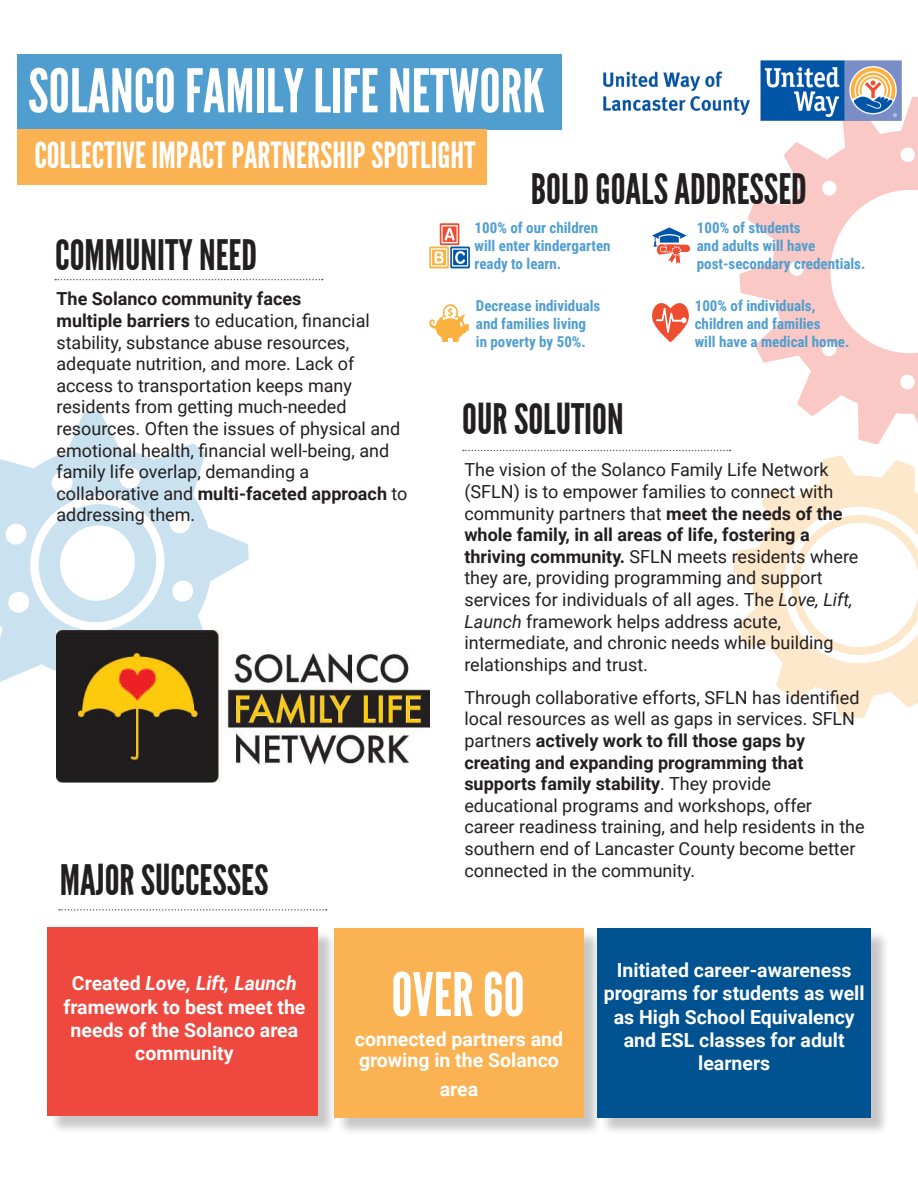
<style>
.page{position:relative;width:918px;height:1188px;background:#fff}
.page>*{position:absolute;margin:0;border:0;box-sizing:border-box;transform-origin:0 0}
.t1{font:60px "League Gothic";color:#fff}
.t2{font:42px "League Gothic";color:#231f20}
.t3{font:36px "League Gothic";color:#fff}
.t4{font:700 19.5px/23.4px "Roboto";color:#fff;text-align:center}
.t5{font:18px/21.6px "Roboto";color:#231f20}
.t6{font:700 18px "Roboto";color:#231f20}
.t7{font:700 15px "Roboto Condensed";color:#509ed0}
.s1{font-weight:700}
.s2{font-style:italic}
.s3{font-weight:400}
</style>
<div class="page">
<svg style="left:0;top:411px;width:249px;height:271px;fill:#cae2f0"></svg>
<svg style="left:733px;top:473px;width:185px;height:245px"></svg>
<svg style="left:717px;top:96px;width:201px;height:377px"></svg>
<div style="left:17px;top:54px;width:545px;height:76px;background:#509ed0"></div>
<div style="left:17px;top:130px;width:470px;height:55px;background:#fbb252"></div>
<img style="left:603px;top:60px;width:299px;height:61px">
<svg style="left:652px;top:227px;width:39px;height:37px"></svg>
<svg style="left:652px;top:303px;width:37px;height:39px"></svg>
<svg style="left:429px;top:223px;width:41px;height:45px"></svg>
<svg style="left:429px;top:304px;width:40px;height:38px"></svg>
<svg style="left:55px;top:279px;width:268px;height:1px"></svg>
<svg style="left:463px;top:450px;width:268px;height:1px"></svg>
<div style="left:50px;top:930px;width:286px;height:205px;background:#231f20;opacity:.25"></div>
<div style="left:47px;top:928px;width:271px;height:188px;background:#ef483f"></div>
<div style="left:337px;top:930px;width:265px;height:206px;background:#231f20;opacity:.25"></div>
<div style="left:334px;top:928px;width:249px;height:190px;background:#fbb252"></div>
<div style="left:600px;top:930px;width:289px;height:206px;background:#231f20;opacity:.25"></div>
<div style="left:598px;top:928px;width:273px;height:190px;background:#015290"></div>
<svg style="left:59px;top:909px;width:268px;height:2px"></svg>
<img style="left:56px;top:631px;width:373px;height:152px">
<p class="t1" style="left:28px;top:57px;width:518px">SOLANCO FAMILY LIFE NETWORK</p>
<p class="t3" style="left:34px;top:135px;width:443px">COLLECTIVE IMPACT PARTNERSHIP SPOTLIGHT</p>
<p class="t2" style="left:55px;top:231px;width:204px">COMMUNITY NEED</p>
<p class="t6" style="left:56px;top:286px;width:246px">The Solanco community faces</p>
<p class="t5" style="left:56px;top:309px;width:315px"><span class="s1">multiple barriers</span> to education, financial</p>
<p class="t5" style="left:56px;top:331px;width:294px">stability, substance abuse resources,</p>
<p class="t5" style="left:56px;top:352px;width:299px">adequate nutrition, and more. Lack of</p>
<p class="t5" style="left:56px;top:374px;width:297px">access to transportation keeps many</p>
<p class="t5" style="left:56px;top:396px;width:292px">residents from getting much-needed</p>
<p class="t5" style="left:56px;top:417px;width:345px">resources. Often the issues of physical and emotional health, financial well-being, and family life overlap, demanding a</p>
<p class="t5" style="left:56px;top:482px;width:353px">collaborative and <span class="s1">multi-faceted approach</span> to addressing them.</p>
<p class="t2" style="left:60px;top:856px;width:210px">MAJOR SUCCESSES</p>
<p class="t2" style="left:531px;top:164px;width:277px">BOLD GOALS ADDRESSED</p>
<p class="t7" style="left:697px;top:217px;width:105px">100% of students</p>
<p class="t7" style="left:697px;top:235px;width:120px">and adults will have</p>
<p class="t7" style="left:697px;top:253px;width:170px">post-secondary credentials.</p>
<p class="t7" style="left:695px;top:295px;width:122px">100% of individuals,</p>
<p class="t7" style="left:695px;top:313px;width:127px">children and families</p>
<p class="t7" style="left:695px;top:331px;width:156px">will have a medical home.</p>
<p class="t7" style="left:475px;top:217px;width:125px">100% of our children</p>
<p class="t7" style="left:475px;top:235px;width:137px">will enter kindergarten</p>
<p class="t7" style="left:475px;top:253px;width:88px">ready to learn.</p>
<p class="t7" style="left:476px;top:295px;width:126px">Decrease individuals</p>
<p class="t7" style="left:476px;top:313px;width:112px">and families living</p>
<p class="t7" style="left:476px;top:331px;width:111px">in poverty by 50%.</p>
<p class="t2" style="left:462px;top:395px;width:163px">OUR SOLUTION</p>
<p class="t5" style="left:464px;top:459px;width:380px">The vision of the Solanco Family Life Network (SFLN) is to empower families to connect with community partners that <span class="s1">meet the needs of the whole family, in all areas of life, fostering a</span></p>
<p class="t5" style="left:464px;top:545px;width:396px"><span class="s1">thriving community.</span> SFLN meets residents where they are, providing programming and support services for individuals of all ages. The <span class="s2">Love, Lift, Launch</span> framework helps address acute,</p>
<p class="t5" style="left:464px;top:631px;width:371px">intermediate, and chronic needs while building relationships and trust.</p>
<p class="t5" style="left:464px;top:686px;width:397px">Through collaborative efforts, SFLN has identified local resources as well as gaps in services. SFLN partners <span class="s1">actively work to fill those gaps by</span></p>
<p class="t6" style="left:464px;top:750px;width:341px">creating and expanding programming that</p>
<p class="t6" style="left:464px;top:771px;width:308px">supports family stability<span class="s3">. They provide</span></p>
<p class="t5" style="left:464px;top:794px;width:349px">educational programs and workshops, offer</p>
<p class="t5" style="left:464px;top:816px;width:402px">career readiness training, and help residents in the southern end of Lancaster County become better connected in the community.</p>
<p class="t4" style="left:63px;top:971px;width:244px">Created <span class="s2">Love, Lift, Launch </span>framework to best meet the needs of the Solanco area</p>
<p class="t4" style="left:135px;top:1041px;width:100px">community</p>
<p class="t1" style="left:391px;top:960px;width:135px">OVER 60</p>
<p class="t4" style="left:355px;top:1028px;width:210px;line-height:21px;text-align:left">connected partners and growing in the Solanco</p>
<p class="t4" style="left:440px;top:1076px;width:40px">area</p>
<p class="t4" style="left:604px;top:957px;width:262px">Initiated career-awareness programs for students as well as High School Equivalency and ESL classes for adult learners</p>
</div>
